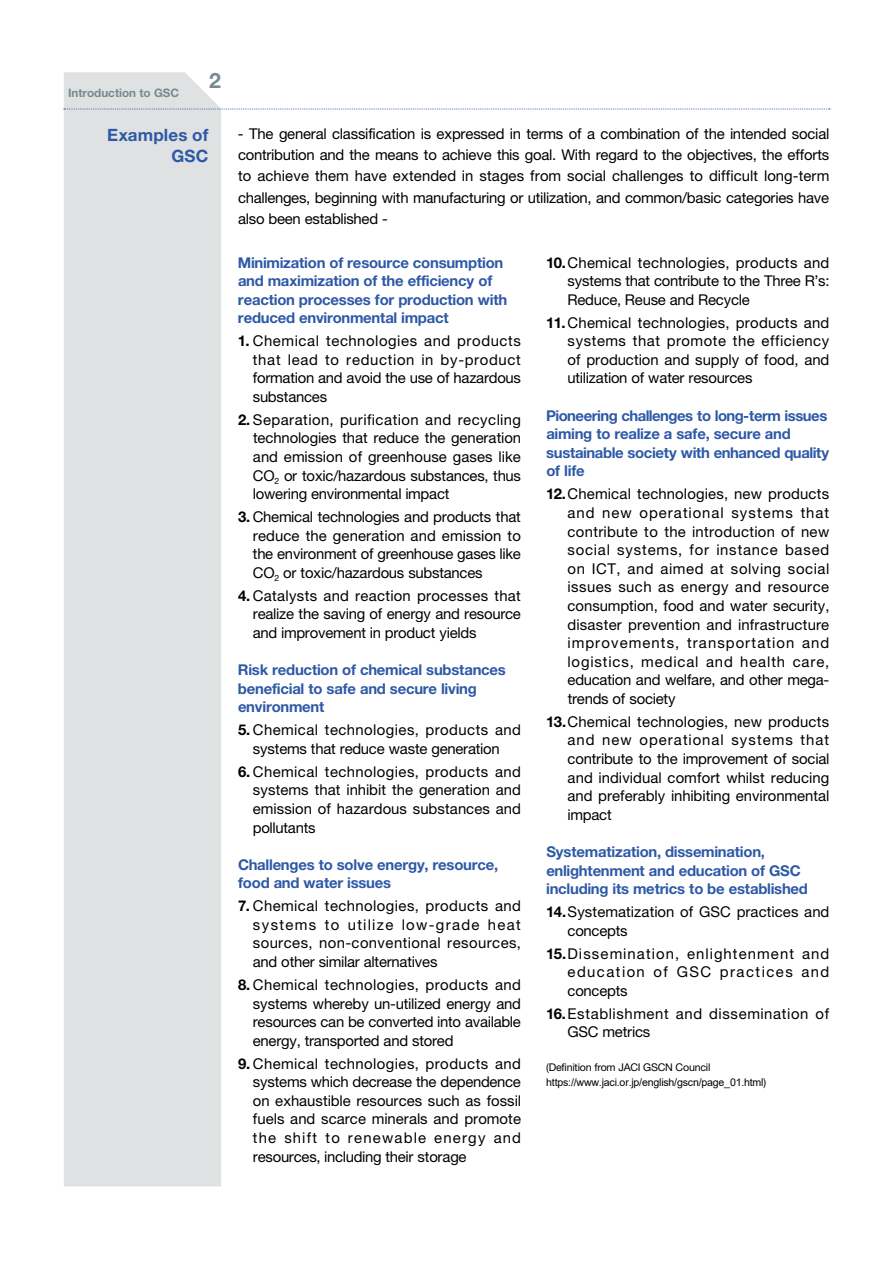
<style>
.page{position:relative;width:893px;height:1263px;background:#fff}
.page>*{position:absolute;margin:0;border:0;box-sizing:border-box;transform-origin:0 0}
.t1{font:700 21.3px "Helvetica Neue LT Std";color:#768b8f}
.t2{font:700 16.95px/21.3px "Helvetica Neue LT Std";letter-spacing:.01em;color:#2e59a7;text-align:right}
.t3{font:14.85px/18.6px "Helvetica Neue LT Std";letter-spacing:-.01em;color:#000;text-align:justify}
.t4{font:700 14.85px/18.6px "Helvetica Neue LT Std";letter-spacing:-.015em;color:#2e59a7}
.t5{font:14.85px/18.6px "Helvetica Neue LT Std";letter-spacing:.01em;color:#000;text-align:center}
.t6{font:14.85px/18.6px "Helvetica Neue LT Std";letter-spacing:.04em;color:#000}
.t7{font:700 11.7px "Helvetica Neue LT Std";color:#768b8f}
.t8{font:10.65px "Arial";letter-spacing:-.02em;color:#000}
.t9{font:10.65px "Helvetica Neue LT Std";letter-spacing:-.02em;color:#000}
.s1{font-weight:700}
.s2{font-family:"Helvetica Neue LT Std"}
</style>
<div class="page">
<div style="left:64px;top:72px;width:157px;height:1114px;background:#dfe1e2"></div>
<svg style="left:64px;top:109px;width:766px;height:1px"></svg>
<p class="t7" style="left:68px;top:85px;width:113px">Introduction to GSC</p>
<h1 class="t1" style="left:209px;top:67px;width:13px">2</h1>
<p class="t2" style="left:107px;top:123px;width:103px">Examples of<br>GSC</p>
<p class="t3" style="left:238px;top:123px;width:593px;line-height:21.3px">- The general classification is expressed in terms of a combination of the intended social contribution and the means to achieve this goal. With regard to the objectives, the efforts to achieve them have extended in stages from social challenges to difficult long-term challenges, beginning with manufacturing or utilization, and common/basic categories have also been established -</p>
<p class="t4" style="left:238px;top:253px;width:271px">Minimization of resource consumption and maximization of the efficiency of reaction processes for production with reduced environmental impact</p>
<p class="t3" style="left:253px;top:331px;width:270px;text-indent:-15px"><span class="s1">1.</span> Chemical technologies and products that lead to reduction in by-product formation and avoid the use of hazardous substances</p>
<p class="t3" style="left:253px;top:410px;width:270px;text-indent:-15px"><span class="s1">2.</span> Separation, purification and recycling technologies that reduce the generation and emission of greenhouse gases like CO<sub>2</sub> or toxic/hazardous substances, thus lowering environmental impact</p>
<p class="t3" style="left:253px;top:507px;width:270px;text-indent:-15px"><span class="s1">3.</span> Chemical technologies and products that reduce the generation and emission to the environment of greenhouse gases like CO<sub>2</sub> or toxic/hazardous substances</p>
<p class="t3" style="left:253px;top:586px;width:270px;text-indent:-15px"><span class="s1">4.</span> Catalysts and reaction processes that realize the saving of energy and resource and improvement in product yields</p>
<p class="t4" style="left:238px;top:660px;width:270px">Risk reduction of chemical substances beneficial to safe and secure living environment</p>
<p class="t5" style="left:238px;top:720px;width:285px"><span class="s1">5.</span> Chemical technologies, products and systems that reduce waste generation</p>
<p class="t3" style="left:253px;top:762px;width:270px;text-indent:-15px"><span class="s1">6.</span> Chemical technologies, products and systems that inhibit the generation and emission of hazardous substances and pollutants</p>
<p class="t4" style="left:238px;top:855px;width:262px">Challenges to solve energy, resource, food and water issues</p>
<p class="t3" style="left:253px;top:896px;width:270px;text-indent:-15px"><span class="s1">7.</span> Chemical technologies, products and systems to utilize low-grade heat sources, non-conventional resources, and other similar alternatives</p>
<p class="t3" style="left:253px;top:975px;width:270px;text-indent:-15px"><span class="s1">8.</span> Chemical technologies, products and systems whereby un-utilized energy and resources can be converted into available energy, transported and stored</p>
<p class="t3" style="left:253px;top:1054px;width:270px;text-indent:-15px"><span class="s1">9.</span> Chemical technologies, products and systems which decrease the dependence on exhaustible resources such as fossil fuels and scarce minerals and promote the shift to renewable energy and resources, including their storage</p>
<p class="t3" style="left:567px;top:253px;width:263px;text-indent:-21px"><span class="s1">10.</span>Chemical technologies, products and systems that contribute to the Three R’s:<br>Reduce, Reuse and Recycle</p>
<p class="t3" style="left:567px;top:313px;width:263px;text-indent:-21px"><span class="s1">11.</span>Chemical technologies, products and systems that promote the efficiency of production and supply of food, and utilization of water resources</p>
<p class="t4" style="left:546px;top:406px;width:285px">Pioneering challenges to long-term issues aiming to realize a safe, secure and sustainable society with enhanced quality of life</p>
<p class="t3" style="left:567px;top:484px;width:263px;text-indent:-21px"><span class="s1">12.</span>Chemical technologies, new products and new operational systems that contribute to the introduction of new social systems, for instance based on ICT, and aimed at solving social issues such as energy and resource consumption, food and water security, disaster prevention and infrastructure improvements, transportation and logistics, medical and health care, education and welfare, and other mega&shy;trends of society</p>
<p class="t3" style="left:567px;top:712px;width:263px;text-indent:-21px"><span class="s1">13.</span>Chemical technologies, new products and new operational systems that contribute to the improvement of social and individual comfort whilst reducing and preferably inhibiting environmental impact</p>
<p class="t4" style="left:546px;top:842px;width:263px">Systematization, dissemination, enlightenment and education of GSC including its metrics to be established</p>
<p class="t3" style="left:568px;top:902px;width:263px;text-indent:-21px"><span class="s1">14.</span>Systematization of GSC practices and concepts</p>
<p class="t3" style="left:568px;top:944px;width:263px;text-indent:-21px"><span class="s1">15.</span>Dissemination, enlightenment and education of GSC practices and concepts</p>
<p class="t6" style="left:568px;top:1004px;width:263px;text-indent:-21px"><span class="s1">16.</span>Establishment and dissemination of<br>GSC metrics</p>
<p class="t9" style="left:546px;top:1061px;width:166px">(Definition from JACI GSCN Council</p>
<p class="t8" style="left:546px;top:1075px;width:221px">https://www.jaci.or.jp/english/gscn/page_01.html<span class="s2">)</span></p>
</div>
